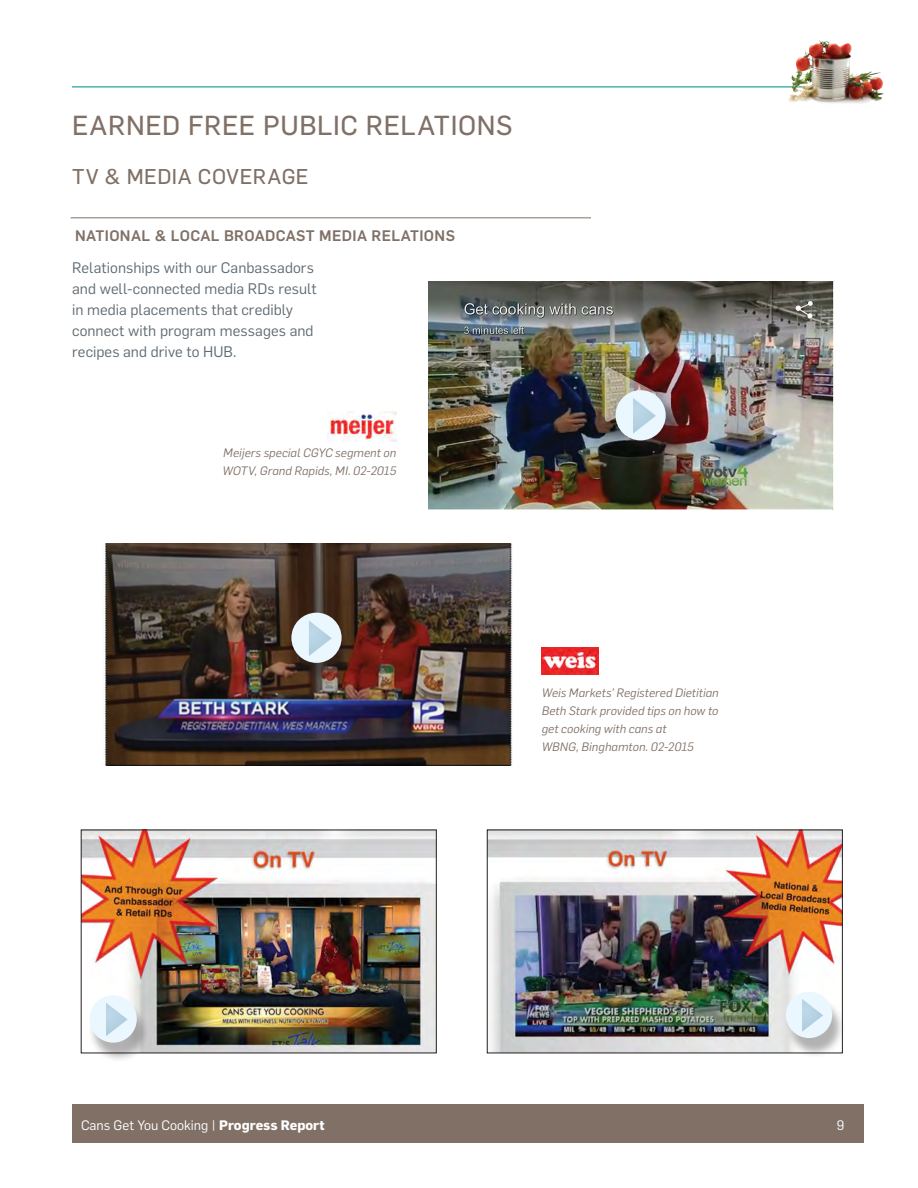
<style>
.page{position:relative;width:918px;height:1188px;background:#fff}
.page>*{position:absolute;margin:0;border:0;box-sizing:border-box;transform-origin:0 0}
.t1{font:27px "Flama Basic";letter-spacing:.025em;color:#807066}
.t2{font:21px "Flama Basic";letter-spacing:.02em;color:#807066}
.t3{font:15px/21px "Flama";letter-spacing:.005em;color:#5f6a72}
.t4{font:500 15px "Flama";letter-spacing:.025em;color:#807066}
.t5{font:13.5px "Flama";color:#fff}
.t6{font:italic 12px/18px "Flama";letter-spacing:.01em;color:#807066}
.s1{font-weight:700}
</style>
<div class="page">
<hr style="left:72px;top:86px;width:810px;height:2px;background:#49b5b0">
<img style="left:791px;top:40px;width:30px;height:53px">
<img style="left:83px;top:832px;width:351px;height:219px">
<div style="left:88px;top:1001px;width:62px;height:62px;background:#231f20;opacity:.35"></div>
<div style="left:89px;top:995px;width:48px;height:48px;background:#eaf7fe;border-radius:50%"></div>
<svg style="left:106px;top:1003px;width:22px;height:33px"></svg>
<img style="left:105px;top:544px;width:408px;height:222px">
<img style="left:542px;top:647px;width:56px;height:28px">
<div style="left:289px;top:618px;width:67px;height:67px;background:#231f20;opacity:.35"></div>
<div style="left:291px;top:613px;width:51px;height:50px;background:#eaf7fe;border-radius:50%"></div>
<svg style="left:309px;top:621px;width:23px;height:35px"></svg>
<img style="left:489px;top:832px;width:352px;height:219px">
<div style="left:487px;top:830px;width:356px;height:223px;border:1px solid #231f20"></div>
<div style="left:784px;top:997px;width:61px;height:61px;background:#231f20;opacity:.35"></div>
<div style="left:786px;top:992px;width:46px;height:46px;background:#eaf7fe;border-radius:50%"></div>
<svg style="left:802px;top:999px;width:21px;height:33px"></svg>
<img style="left:428px;top:282px;width:405px;height:227px">
<img style="left:327px;top:411px;width:69px;height:31px">
<div style="left:618px;top:393px;width:66px;height:66px;background:#231f20;opacity:.35"></div>
<div style="left:616px;top:390px;width:50px;height:50px;background:#eaf7fe;border-radius:50%"></div>
<svg style="left:633px;top:398px;width:23px;height:36px"></svg>
<div style="left:72px;top:1104px;width:792px;height:39px;background:#807066"></div>
<hr style="left:71px;top:218px;width:520px;height:1px;background:#807066">
<h1 class="t1" style="left:72px;top:106px;width:442px">EARNED FREE PUBLIC RELATIONS</h1>
<h2 class="t2" style="left:72px;top:161px;width:238px">TV &amp; MEDIA COVERAGE</h2>
<p class="t4" style="left:75px;top:224px;width:381px">NATIONAL &amp; LOCAL BROADCAST MEDIA RELATIONS</p>
<p class="t3" style="left:72px;top:256px;width:246px">Relationships with our Canbassadors and well-connected media RDs result in media placements that credibly connect with program messages and recipes and drive to HUB.</p>
<p class="t6" style="left:222px;top:443px;width:175px">Meijers special CGYC segment on<br>WOTV, Grand Rapids, MI. 02-2015</p>
<p class="t6" style="left:542px;top:683px;width:178px">Weis Markets’ Registered Dietitian<br>Beth Stark provided tips on how to get cooking with cans at<br>WBNG, Binghamton. 02-2015</p>
<p class="t5" style="left:81px;top:1116px;width:245px">Cans Get You Cooking | <span class="s1">Progress Report</span></p>
<p class="t5" style="left:837px;top:1116px;width:9px">9</p>
</div>
